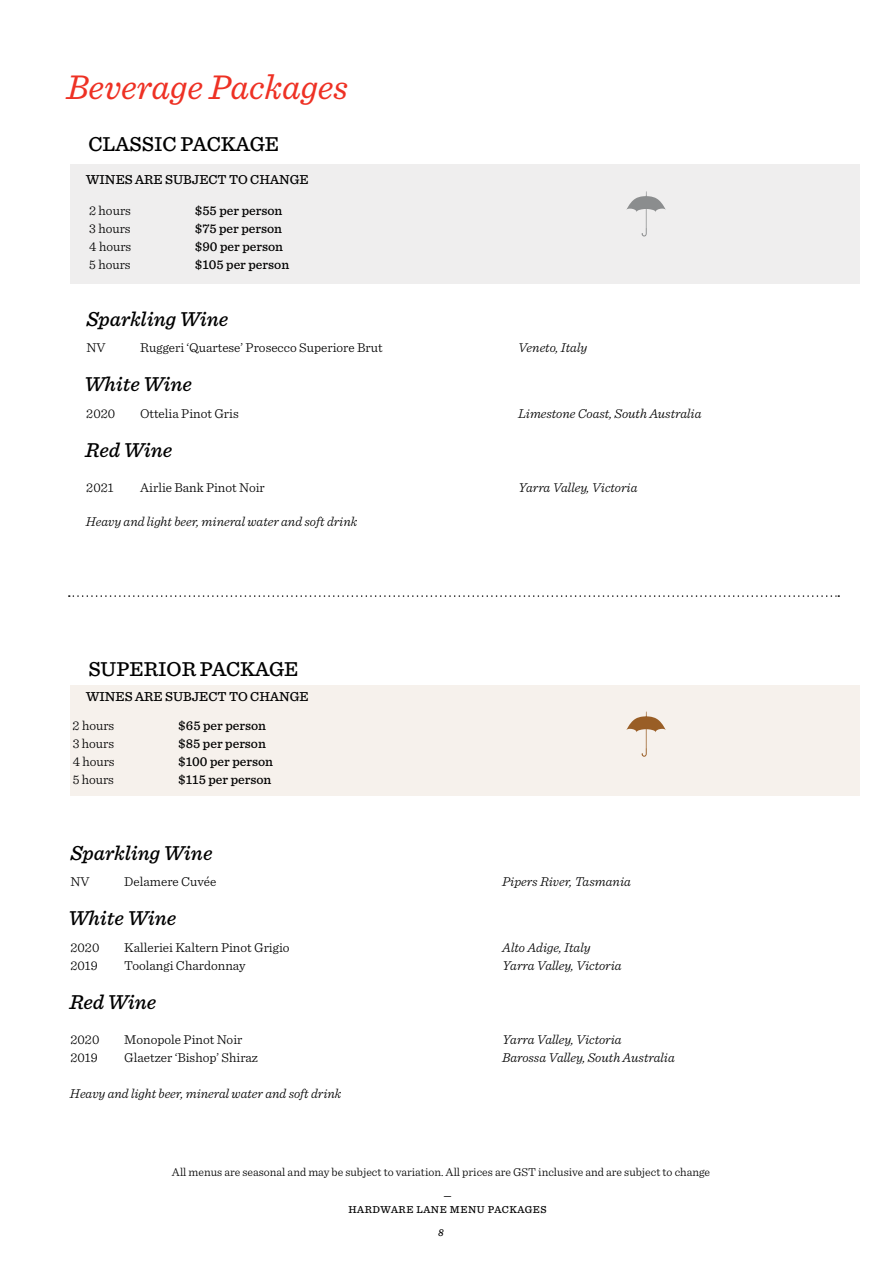
<style>
.page{position:relative;width:893px;height:1263px;background:#fff}
.page>*{position:absolute;margin:0;border:0;box-sizing:border-box;transform-origin:0 0}
.t1{font:italic 36px "Sentinel";color:#ee3124}
.t2{font:italic 500 21px "Sentinel";color:#000}
.t3{font:500 21px "Sentinel";color:#000}
.t4{font:italic 300 13.5px "Sentinel";color:#000}
.t5{font:300 13.5px "Sentinel";color:#000}
.t6{font:500 13.5px "Sentinel";color:#000}
.t7{font:300 12px "Sentinel";color:#000}
.t8{font:500 10.5px/14.7px "Sentinel";letter-spacing:.05em;color:#000;text-align:center}
.t9{font:italic 500 10.5px "Sentinel";color:#000}
</style>
<div class="page">
<div style="left:70px;top:685px;width:789px;height:111px;background:#f6f1ec"></div>
<div style="left:70px;top:164px;width:789px;height:120px;background:#efeeee"></div>
<svg style="left:69px;top:595px;width:770px;height:2px"></svg>
<svg style="left:626px;top:191px;width:40px;height:45px"></svg>
<svg style="left:626px;top:711px;width:40px;height:46px"></svg>
<h1 class="t1" style="left:66px;top:60px;width:283px">Beverage Packages</h1>
<h2 class="t3" style="left:88px;top:128px;width:192px">CLASSIC PACKAGE</h2>
<p class="t6" style="left:86px;top:170px;width:224px">WINES ARE SUBJECT TO CHANGE</p>
<p class="t5" style="left:89px;top:200px;width:43px">2 hours</p>
<p class="t6" style="left:195px;top:200px;width:89px">$55 per person</p>
<p class="t5" style="left:89px;top:218px;width:43px">3 hours</p>
<p class="t6" style="left:195px;top:218px;width:89px">$75 per person</p>
<p class="t5" style="left:89px;top:236px;width:43px">4 hours</p>
<p class="t6" style="left:195px;top:236px;width:90px">$90 per person</p>
<p class="t5" style="left:89px;top:254px;width:43px">5 hours</p>
<p class="t6" style="left:195px;top:254px;width:96px">$105 per person</p>
<h2 class="t2" style="left:86px;top:303px;width:143px">Sparkling Wine</h2>
<p class="t5" style="left:86px;top:338px;width:21px">NV</p>
<p class="t5" style="left:140px;top:338px;width:244px">Ruggeri ‘Quartese’ Prosecco Superiore Brut</p>
<p class="t4" style="left:518px;top:338px;width:71px">Veneto, Italy</p>
<h2 class="t2" style="left:84px;top:368px;width:109px">White Wine</h2>
<p class="t5" style="left:86px;top:403px;width:31px">2020</p>
<p class="t5" style="left:140px;top:403px;width:100px">Ottelia Pinot Gris</p>
<p class="t4" style="left:518px;top:403px;width:185px">Limestone Coast, South Australia</p>
<h2 class="t2" style="left:85px;top:434px;width:89px">Red Wine</h2>
<p class="t5" style="left:86px;top:477px;width:29px">2021</p>
<p class="t5" style="left:140px;top:477px;width:126px">Airlie Bank Pinot Noir</p>
<p class="t4" style="left:518px;top:477px;width:121px">Yarra Valley, Victoria</p>
<p class="t4" style="left:86px;top:511px;width:273px">Heavy and light beer, mineral water and soft drink</p>
<h2 class="t3" style="left:88px;top:653px;width:211px">SUPERIOR PACKAGE</h2>
<p class="t6" style="left:86px;top:686px;width:224px">WINES ARE SUBJECT TO CHANGE</p>
<p class="t5" style="left:73px;top:715px;width:43px">2 hours</p>
<p class="t6" style="left:178px;top:715px;width:89px">$65 per person</p>
<p class="t5" style="left:73px;top:733px;width:43px">3 hours</p>
<p class="t6" style="left:178px;top:733px;width:89px">$85 per person</p>
<p class="t5" style="left:73px;top:751px;width:43px">4 hours</p>
<p class="t6" style="left:178px;top:751px;width:96px">$100 per person</p>
<p class="t5" style="left:73px;top:769px;width:43px">5 hours</p>
<p class="t6" style="left:178px;top:769px;width:95px">$115 per person</p>
<h2 class="t2" style="left:71px;top:836px;width:143px">Sparkling Wine</h2>
<p class="t5" style="left:71px;top:871px;width:21px">NV</p>
<p class="t5" style="left:124px;top:871px;width:94px">Delamere Cuvée</p>
<p class="t4" style="left:502px;top:871px;width:130px">Pipers River, Tasmania</p>
<h2 class="t2" style="left:69px;top:902px;width:109px">White Wine</h2>
<p class="t5" style="left:70px;top:937px;width:31px">2020</p>
<p class="t5" style="left:124px;top:937px;width:167px">Kalleriei Kaltern Pinot Grigio</p>
<p class="t4" style="left:502px;top:937px;width:90px">Alto Adige, Italy</p>
<p class="t5" style="left:70px;top:955px;width:29px">2019</p>
<p class="t5" style="left:124px;top:955px;width:123px">Toolangi Chardonnay</p>
<p class="t4" style="left:502px;top:955px;width:121px">Yarra Valley, Victoria</p>
<h2 class="t2" style="left:69px;top:986px;width:89px">Red Wine</h2>
<p class="t5" style="left:70px;top:1029px;width:31px">2020</p>
<p class="t5" style="left:124px;top:1029px;width:120px">Monopole Pinot Noir</p>
<p class="t4" style="left:502px;top:1029px;width:121px">Yarra Valley, Victoria</p>
<p class="t5" style="left:70px;top:1047px;width:29px">2019</p>
<p class="t5" style="left:124px;top:1047px;width:135px">Glaetzer ‘Bishop’ Shiraz</p>
<p class="t4" style="left:502px;top:1047px;width:174px">Barossa Valley, South Australia</p>
<p class="t4" style="left:70px;top:1083px;width:273px">Heavy and light beer, mineral water and soft drink</p>
<p class="t7" style="left:172px;top:1163px;width:540px">All menus are seasonal and may be subject to variation. All prices are GST inclusive and are subject to change</p>
<p class="t8" style="left:348px;top:1187px;width:200px">—<br>HARDWARE LANE MENU PACKAGES</p>
<p class="t9" style="left:438px;top:1224px;width:7px">8</p>
</div>
